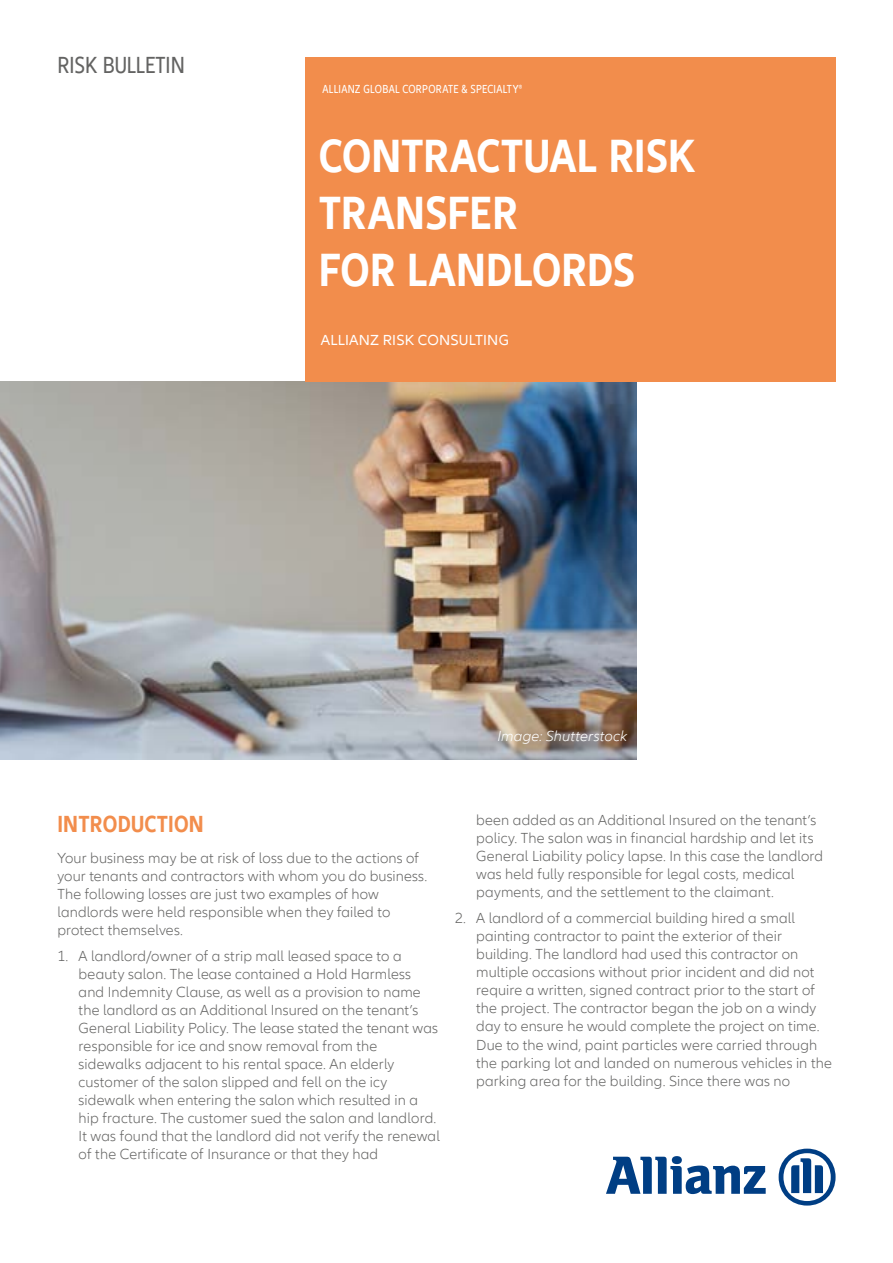
<style>
.page{position:relative;width:893px;height:1263px;background:#fff}
.page>*{position:absolute;margin:0;border:0;box-sizing:border-box;transform-origin:0 0}
.t1{font:700 condensed 48px/57px "Allianz Neo";color:#fff}
.t2{font:700 condensed 24px "Allianz Neo";letter-spacing:.01em;color:#f28d4c}
.t3{font:condensed 24px "Allianz Neo";color:#636362}
.t4{font:300 15px/18px "Allianz Neo";letter-spacing:.01em;color:#636362}
.t5{font:15px "Allianz Neo";letter-spacing:.015em;color:#fff}
.t6{font:italic 300 15px "Allianz Neo";letter-spacing:.01em;color:#fff}
.t7{font:condensed 12px "Allianz Neo";letter-spacing:.025em;color:#fff}
</style>
<div class="page">
<svg style="left:606px;top:1156px;width:160px;height:38px"></svg>
<svg style="left:779px;top:1148px;width:57px;height:57px"></svg>
<img style="left:0;top:382px;width:637px;height:377px">
<div style="left:305px;top:57px;width:531px;height:324px;background:#f28d4c"></div>
<h2 class="t3" style="left:57px;top:52px;width:129px">RISK BULLETIN</h2>
<p class="t7" style="left:322px;top:83px;width:201px">ALLIANZ GLOBAL CORPORATE &amp; SPECIALTY®</p>
<h1 class="t1" style="left:319px;top:129px;width:378px">CONTRACTUAL RISK<br>TRANSFER<br>FOR LANDLORDS</h1>
<p class="t5" style="left:321px;top:332px;width:189px">ALLIANZ RISK CONSULTING</p>
<p class="t6" style="left:497px;top:727px;width:131px">Image: Shutterstock</p>
<h2 class="t2" style="left:57px;top:810px;width:148px">INTRODUCTION</h2>
<p class="t4" style="left:57px;top:849px;width:371px">Your business may be at risk of loss due to the actions of your tenants and contractors with whom you do business.<br>The following losses are just two examples of how landlords were held responsible when they failed to protect themselves.</p>
<p class="t4" style="left:79px;top:947px;width:363px;text-indent:-21px">1. A landlord/owner of a strip mall leased space to a beauty salon. The lease contained a Hold Harmless and Indemnity Clause, as well as a provision to name the landlord as an Additional Insured on the tenant’s General Liability Policy. The lease stated the tenant was responsible for ice and snow removal from the sidewalks adjacent to his rental space. An elderly customer of the salon slipped and fell on the icy sidewalk when entering the salon which resulted in a hip fracture. The customer sued the salon and landlord.<br>It was found that the landlord did not verify the renewal of the Certificate of Insurance or that they had</p>
<p class="t4" style="left:476px;top:811px;width:348px">been added as an Additional Insured on the tenant’s policy. The salon was in financial hardship and let its General Liability policy lapse. In this case the landlord was held fully responsible for legal costs, medical payments, and the settlement to the claimant.</p>
<p class="t4" style="left:476px;top:910px;width:357px;text-indent:-21px">2. A landlord of a commercial building hired a small painting contractor to paint the exterior of their building. The landlord had used this contractor on multiple occasions without prior incident and did not require a written, signed contract prior to the start of the project. The contractor began the job on a windy day to ensure he would complete the project on time.<br>Due to the wind, paint particles were carried through the parking lot and landed on numerous vehicles in the parking area for the building. Since there was no</p>
</div>
